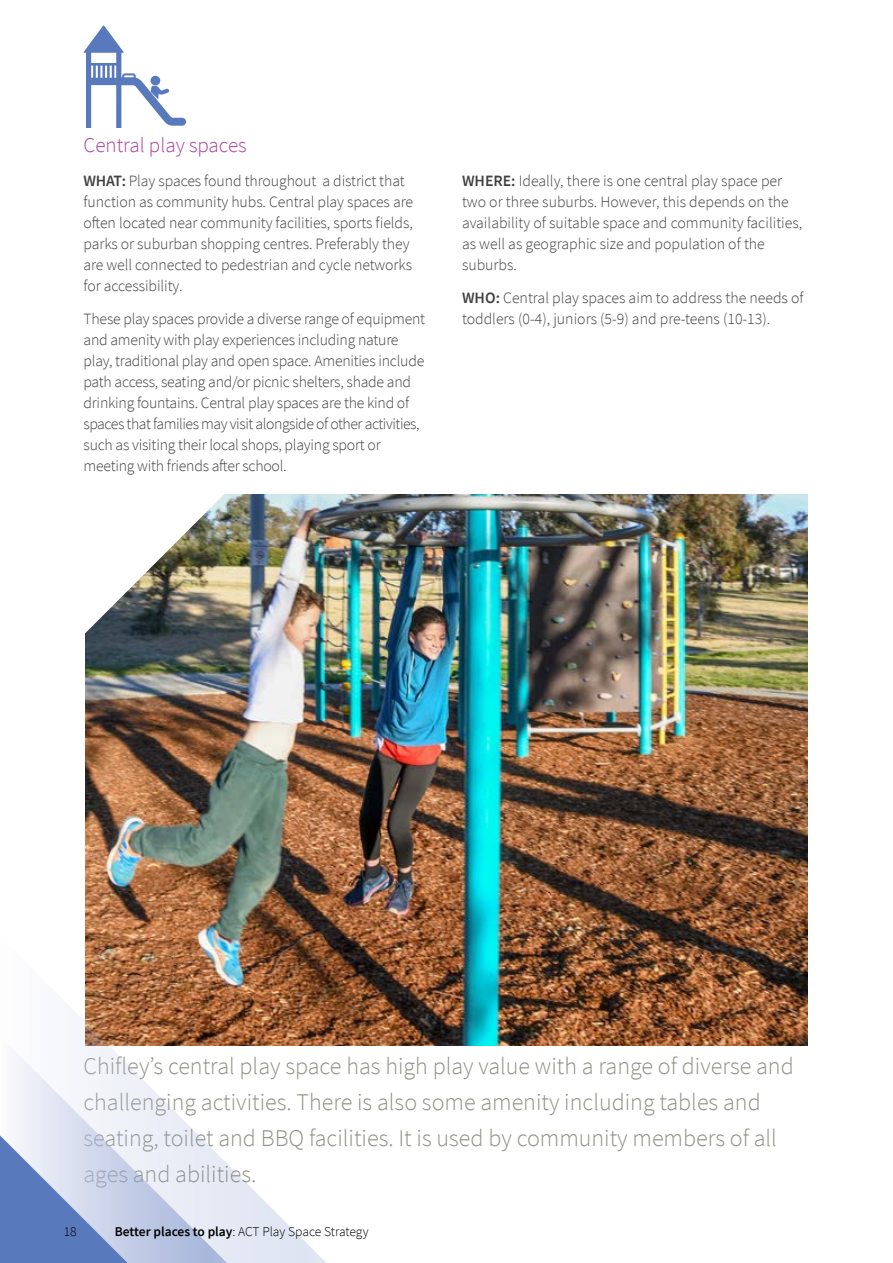
<style>
.page{position:relative;width:893px;height:1263px;background:#fff}
.page>*{position:absolute;margin:0;border:0;box-sizing:border-box;transform-origin:0 0}
.t1{font:300 24px/36px "Source Sans Pro";color:#8f9186}
.t2{font:300 21px "Source Sans Pro";color:#ab4399}
.t3{font:300 15.75px/21px "Source Sans Pro";letter-spacing:-.015em;color:#414042}
.t4{font:300 13.5px "Source Sans Pro";letter-spacing:-.01em;color:#000}
.s1{font-weight:600}
</style>
<div class="page">
<img style="left:85px;top:495px;width:723px;height:550px">
<img style="left:85px;top:494px;width:140px;height:141px">
<svg style="left:83px;top:25px;width:103px;height:103px"></svg>
<img style="left:78px;top:935px;width:250px;height:328px">
<svg style="left:17px;top:1035px;width:211px;height:228px"></svg>
<svg style="left:0;top:1123px;width:140px;height:140px;background:#a2b4d9"></svg>
<h4 class="t2" style="left:84px;top:132px;width:165px">Central play spaces</h4>
<p class="t3" style="left:84px;top:170px;width:331px"><span class="s1">WHAT:</span> Play spaces found throughout a district that function as community hubs. Central play spaces are often located near community facilities, sports fields, parks or suburban shopping centres. Preferably they are well connected to pedestrian and cycle networks for accessibility.</p>
<p class="t3" style="left:84px;top:309px;width:343px">These play spaces provide a diverse range of equipment and amenity with play experiences including nature play, traditional play and open space. Amenities include path access, seating and/or picnic shelters, shade and drinking fountains. Central play spaces are the kind of spaces that families may visit alongside of other activities, such as visiting their local shops, playing sport or meeting with friends after school.</p>
<p class="t3" style="left:462px;top:170px;width:342px"><span class="s1">WHERE:</span> Ideally, there is one central play space per two or three suburbs. However, this depends on the availability of suitable space and community facilities, as well as geographic size and population of the suburbs.</p>
<p class="t3" style="left:462px;top:288px;width:343px"><span class="s1">WHO:</span> Central play spaces aim to address the needs of toddlers (0-4), juniors (5-9) and pre-teens (10-13).</p>
<p class="t1" style="left:84px;top:1048px;width:712px">Chifley’s central play space has high play value with a range of diverse and challenging activities. There is also some amenity including tables and seating, toilet and BBQ facilities. It is used by community members of all ages and abilities.</p>
<p class="t4" style="left:64px;top:1223px;width:14px">18</p>
<p class="t4" style="left:115px;top:1223px;width:255px"><span class="s1">Better places to play</span>: ACT Play Space Strategy</p>
</div>
